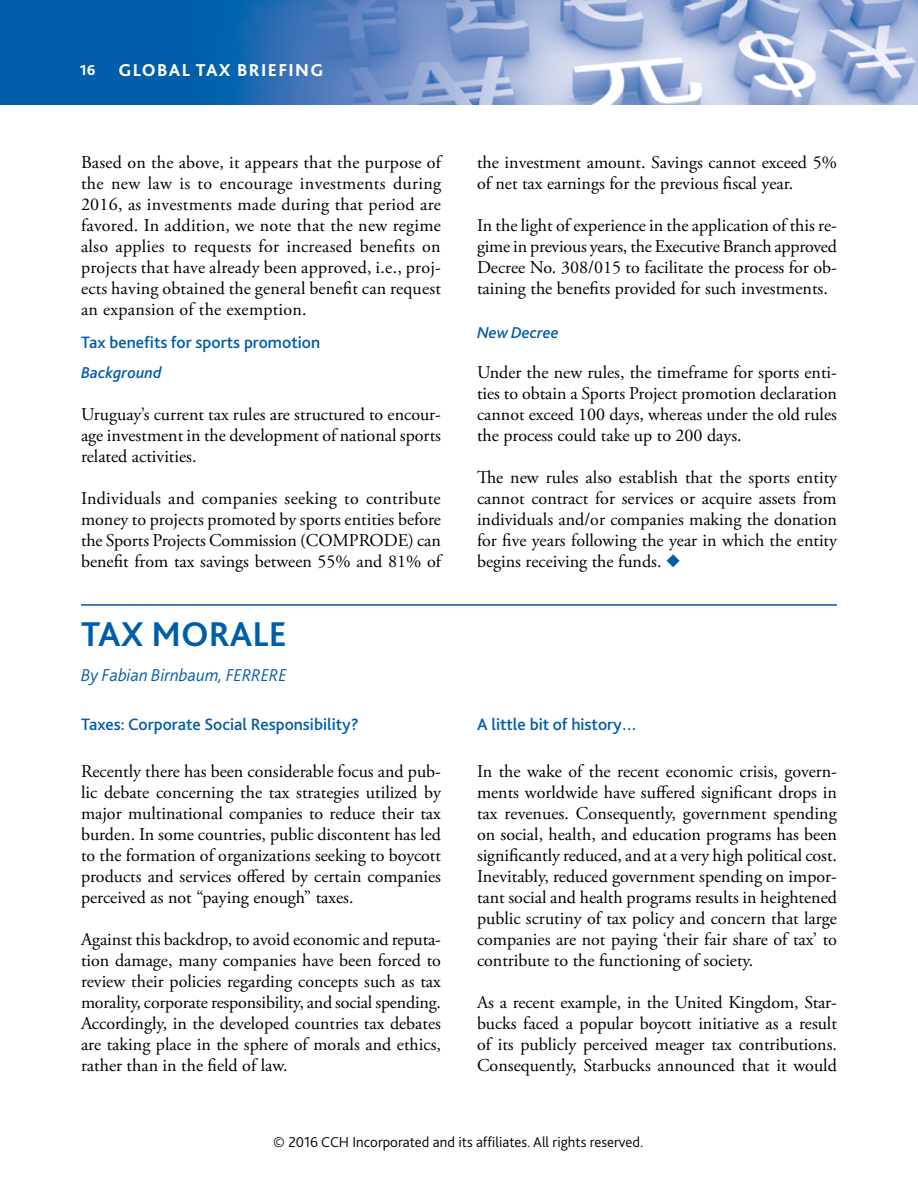
<style>
.page{position:relative;width:918px;height:1188px;background:#fff}
.page>*{position:absolute;margin:0;border:0;box-sizing:border-box;transform-origin:0 0}
.H1_A_i{font:700 36px "Bliss 2";color:#005daa}
.BODY_A{font:18px/21px "Adobe Garamond Pro";color:#000;text-align:justify}
.Byline_A{font:italic 300 18px "Bliss 2";color:#005daa}
.t1{font:800 18px "Bliss 2";letter-spacing:.075em;color:#fff}
.H2_A{font:500 17.25px "Bliss 2";color:#005daa}
.H3_A{font:italic 500 16.5px "Bliss 2";color:#005daa}
.t2{font:300 15px "Bliss 2";color:#000}
.t3{font:800 15px "Bliss 2";color:#fff}
.s1{color:#005daa}
</style>
<div class="page">
<img style="left:0;top:0;width:918px;height:105px">
<hr style="left:81px;top:604px;width:756px;height:2px;background:#005daa">
<p class="t3" style="left:80px;top:61px;width:17px">16</p>
<p class="t1" style="left:118px;top:59px;width:206px">GLOBAL TAX BRIEFING</p>
<p class="BODY_A" style="left:81px;top:152px;width:362px">Based on the above, it appears that the purpose of the new law is to encourage investments during 2016, as investments made during that period are favored. In addition, we note that the new regime also applies to requests for increased benefits on projects that have already been approved, i.e., proj&shy;ects having obtained the general benefit can request an expansion of the exemption.</p>
<p class="H2_A" style="left:81px;top:331px;width:241px">Tax benefits for sports promotion</p>
<p class="H3_A" style="left:81px;top:362px;width:82px">Background</p>
<p class="BODY_A" style="left:81px;top:404px;width:362px">Uruguay’s current tax rules are structured to encour&shy;age investment in the development of national sports related activities.</p>
<p class="BODY_A" style="left:81px;top:488px;width:362px">Individuals and companies seeking to contribute money to projects promoted by sports entities before the Sports Projects Commission (COMPRODE) can benefit from tax savings between 55% and 81% of</p>
<p class="H1_A_i" style="left:81px;top:612px;width:207px">TAX MORALE</p>
<p class="Byline_A" style="left:81px;top:664px;width:207px">By Fabian Birnbaum, FERRERE</p>
<p class="H2_A" style="left:81px;top:714px;width:280px">Taxes: Corporate Social Responsibility?</p>
<p class="BODY_A" style="left:81px;top:761px;width:362px">Recently there has been considerable focus and pub&shy;lic debate concerning the tax strategies utilized by major multinational companies to reduce their tax burden. In some countries, public discontent has led to the formation of organizations seeking to boycott products and services offered by certain companies perceived as not “paying enough” taxes.</p>
<p class="BODY_A" style="left:81px;top:929px;width:362px">Against this backdrop, to avoid economic and reputa&shy;tion damage, many companies have been forced to review their policies regarding concepts such as tax morality, corporate responsibility, and social spending.<br>Accordingly, in the developed countries tax debates are taking place in the sphere of morals and ethics, rather than in the field of law.</p>
<p class="BODY_A" style="left:477px;top:152px;width:361px">the investment amount. Savings cannot exceed 5% of net tax earnings for the previous fiscal year.</p>
<p class="BODY_A" style="left:477px;top:215px;width:362px">In the light of experience in the application of this re&shy;gime in previous years, the Executive Branch approved Decree No. 308/015 to facilitate the process for ob&shy;taining the benefits provided for such investments.</p>
<p class="H3_A" style="left:477px;top:322px;width:83px">New Decree</p>
<p class="BODY_A" style="left:477px;top:362px;width:362px">Under the new rules, the timeframe for sports enti&shy;ties to obtain a Sports Project promotion declaration cannot exceed 100 days, whereas under the old rules the process could take up to 200 days.</p>
<p class="BODY_A" style="left:477px;top:467px;width:362px">The new rules also establish that the sports entity cannot contract for services or acquire assets from individuals and/or companies making the donation for five years following the year in which the entity begins receiving the funds. <span class="s1">◆</span></p>
<p class="H2_A" style="left:477px;top:714px;width:162px">A little bit of history…</p>
<p class="BODY_A" style="left:477px;top:761px;width:362px">In the wake of the recent economic crisis, govern&shy;ments worldwide have suffered significant drops in tax revenues. Consequently, government spending on social, health, and education programs has been significantly reduced, and at a very high political cost.<br>Inevitably, reduced government spending on impor&shy;tant social and health programs results in heightened public scrutiny of tax policy and concern that large companies are not paying ‘their fair share of tax’ to contribute to the functioning of society.</p>
<p class="BODY_A" style="left:477px;top:992px;width:362px">As a recent example, in the United Kingdom, Star&shy;bucks faced a popular boycott initiative as a result of its publicly perceived meager tax contributions.<br>Consequently, Starbucks announced that it would</p>
<p class="t2" style="left:273px;top:1133px;width:371px">© 2016 CCH Incorporated and its affiliates. All rights reserved.</p>
</div>
